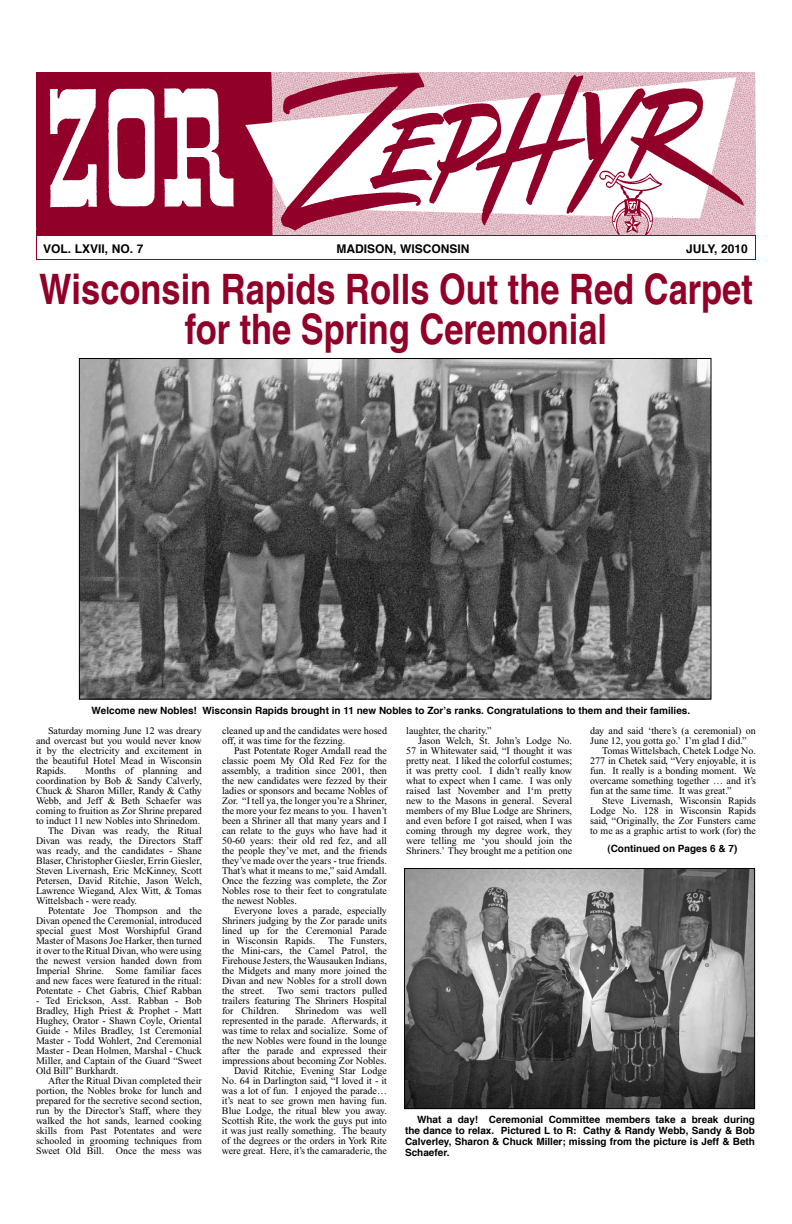
<style>
.page{position:relative;width:792px;height:1224px;background:#fff}
.page>*{position:absolute;margin:0;border:0;box-sizing:border-box;transform-origin:0 0}
.t1{font:700 condensed 42px/40px "Helvetica";color:#910028;text-align:center}
.t2{font:700 12px "Helvetica";color:#000}
.t3{font:10px/10px "Times New Roman";color:#000;text-align:justify}
.t4{font:700 10px/11px "Helvetica";color:#000;text-align:justify}
</style>
<div class="page">
<img style="left:36px;top:72px;width:720px;height:163px">
<div style="left:36px;top:235px;width:720px;height:25px;background:#fff;border:1px solid #910028"></div>
<img style="left:81px;top:360px;width:629px;height:338px">
<img style="left:406px;top:870px;width:347px;height:237px">
<div style="left:404px;top:868px;width:351px;height:241px;border:1px solid #000"></div>
<p class="t2" style="left:43px;top:239px;width:102px">VOL. LXVII, NO. 7</p>
<p class="t2" style="left:336px;top:239px;width:134px">MADISON, WISCONSIN</p>
<p class="t2" style="left:686px;top:239px;width:63px">JULY, 2010</p>
<h1 class="t1" style="left:39px;top:269px;width:715px">Wisconsin Rapids Rolls Out the Red Carpet for the Spring Ceremonial</h1>
<p class="t4" style="left:92px;top:705px;width:600px">Welcome new Nobles! Wisconsin Rapids brought in 11 new Nobles to Zor’s ranks. Congratulations to them and their families.</p>
<p class="t3" style="left:36px;top:726px;width:167px;text-indent:12px">Saturday morning June 12 was dreary and overcast but you would never know it by the electricity and excitement in the beautiful Hotel Mead in Wisconsin Rapids.</p>
<p class="t3" style="left:85px;top:766px;width:118px">Months of planning and</p>
<p class="t3" style="left:36px;top:776px;width:167px">coordination by Bob &amp; Sandy Calverly,</p>
<p class="t3" style="left:36px;top:786px;width:167px">Chuck &amp; Sharon Miller, Randy &amp; Cathy</p>
<p class="t3" style="left:36px;top:796px;width:167px">Webb, and Jeff &amp; Beth Schaefer was</p>
<p class="t3" style="left:36px;top:806px;width:167px">coming to fruition as Zor Shrine prepared</p>
<p class="t3" style="left:36px;top:816px;width:166px">to induct 11 new Nobles into Shrinedom.</p>
<p class="t3" style="left:48px;top:826px;width:155px">The Divan was ready, the Ritual</p>
<p class="t3" style="left:36px;top:836px;width:167px">Divan was ready, the Directors Staff</p>
<p class="t3" style="left:36px;top:846px;width:167px">was ready, and the candidates - Shane</p>
<p class="t3" style="left:36px;top:856px;width:167px">Blaser, Christopher Giesler, Errin Giesler,</p>
<p class="t3" style="left:36px;top:866px;width:167px">Steven Livernash, Eric McKinney, Scott</p>
<p class="t3" style="left:36px;top:876px;width:167px">Petersen, David Ritchie, Jason Welch,</p>
<p class="t3" style="left:36px;top:886px;width:167px">Lawrence Wiegand, Alex Witt, &amp; Tomas</p>
<p class="t3" style="left:36px;top:896px;width:103px">Wittelsbach - were ready.</p>
<p class="t3" style="left:48px;top:906px;width:155px">Potentate Joe Thompson and the</p>
<p class="t3" style="left:36px;top:916px;width:167px">Divan opened the Ceremonial, introduced</p>
<p class="t3" style="left:36px;top:926px;width:167px">special guest Most Worshipful Grand</p>
<p class="t3" style="left:36px;top:936px;width:167px">Master of Masons Joe Harker, then turned</p>
<p class="t3" style="left:36px;top:946px;width:167px">it over to the Ritual Divan, who were using</p>
<p class="t3" style="left:36px;top:956px;width:167px">the newest version handed down from</p>
<p class="t3" style="left:36px;top:966px;width:167px">Imperial Shrine. Some familiar faces</p>
<p class="t3" style="left:36px;top:976px;width:167px">and new faces were featured in the ritual:</p>
<p class="t3" style="left:36px;top:986px;width:167px">Potentate - Chet Gabris, Chief Rabban</p>
<p class="t3" style="left:36px;top:996px;width:167px">- Ted Erickson, Asst. Rabban - Bob Bradley, High Priest &amp; Prophet - Matt Hughey, Orator - Shawn Coyle, Oriental Guide - Miles Bradley, 1st Ceremonial Master - Todd Wohlert, 2nd Ceremonial Master - Dean Holmen, Marshal - Chuck Miller, and Captain of the Guard “Sweet Old Bill” Burkhardt.</p>
<p class="t3" style="left:36px;top:1076px;width:167px;text-indent:12px">After the Ritual Divan completed their portion, the Nobles broke for lunch and prepared for the secretive second section, run by the Director’s Staff, where they walked the hot sands, learned cooking skills from Past Potentates and were schooled in grooming techniques from Sweet Old Bill. Once the mess was</p>
<p class="t3" style="left:222px;top:726px;width:167px">cleaned up and the candidates were hosed off, it was time for the fezzing.</p>
<p class="t3" style="left:222px;top:746px;width:167px;text-indent:12px">Past Potentate Roger Amdall read the classic poem My Old Red Fez for the assembly, a tradition since 2001, then the new candidates were fezzed by their ladies or sponsors and became Nobles of Zor. “I tell ya, the longer you’re a Shriner, the more your fez means to you. I haven’t been a Shriner all that many years and I can relate to the guys who have had it 50-60 years: their old red fez, and all the people they’ve met, and the friends they’ve made over the years - true friends.<br>That’s what it means to me,” said Amdall.<br>Once the fezzing was complete, the Zor Nobles rose to their feet to congratulate the newest Nobles.</p>
<p class="t3" style="left:222px;top:906px;width:167px;text-indent:12px">Everyone loves a parade, especially Shriners judging by the Zor parade units lined up for the Ceremonial Parade in Wisconsin Rapids.</p>
<p class="t3" style="left:222px;top:936px;width:166px;text-indent:106px">The Funsters, the Mini-cars, the Camel Patrol, the Firehouse Jesters, the Wausauken Indians, the Midgets and many more joined the Divan and new Nobles for a stroll down the street. Two semi tractors pulled trailers featuring The Shriners Hospital for Children.</p>
<p class="t3" style="left:222px;top:1006px;width:167px;text-align:right">Shrinedom was well<br>represented in the parade. Afterwards, it was time to relax and socialize. Some of the new Nobles were found in the lounge after the parade and expressed their impressions about becoming Zor Nobles.<br>David Ritchie, Evening Star Lodge No. 64 in Darlington said, “I loved it - it was a lot of fun. I enjoyed the parade… it’s neat to see grown men having fun.<br>Blue Lodge, the ritual blew you away.<br>Scottish Rite, the work the guys put into it was just really something. The beauty of the degrees or the orders in York Rite were great. Here, it’s the camaraderie, the</p>
<p class="t3" style="left:406px;top:726px;width:87px">laughter, the charity.”</p>
<p class="t3" style="left:418px;top:736px;width:155px">Jason Welch, St. John’s Lodge No.</p>
<p class="t3" style="left:406px;top:746px;width:167px">57 in Whitewater said, “I thought it was</p>
<p class="t3" style="left:406px;top:756px;width:167px">pretty neat. I liked the colorful costumes;</p>
<p class="t3" style="left:406px;top:766px;width:167px">it was pretty cool. I didn’t really know</p>
<p class="t3" style="left:406px;top:776px;width:167px">what to expect when I came. I was only</p>
<p class="t3" style="left:406px;top:786px;width:167px">raised last November and I‘m pretty</p>
<p class="t3" style="left:406px;top:796px;width:167px">new to the Masons in general. Several</p>
<p class="t3" style="left:406px;top:806px;width:167px">members of my Blue Lodge are Shriners,</p>
<p class="t3" style="left:406px;top:816px;width:167px">and even before I got raised, when I was</p>
<p class="t3" style="left:406px;top:826px;width:167px">coming through my degree work, they</p>
<p class="t3" style="left:406px;top:836px;width:167px">were telling me ‘you should join the</p>
<p class="t3" style="left:406px;top:846px;width:167px">Shriners.’ They brought me a petition one</p>
<p class="t3" style="left:590px;top:726px;width:167px">day and said ‘there’s (a ceremonial) on</p>
<p class="t3" style="left:590px;top:736px;width:158px">June 12, you gotta go.’ I’m glad I did.”</p>
<p class="t3" style="left:602px;top:746px;width:155px">Tomas Wittelsbach, Chetek Lodge No.</p>
<p class="t3" style="left:590px;top:756px;width:167px">277 in Chetek said, “Very enjoyable, it is</p>
<p class="t3" style="left:590px;top:766px;width:167px">fun. It really is a bonding moment. We</p>
<p class="t3" style="left:590px;top:776px;width:167px">overcame something together … and it’s</p>
<p class="t3" style="left:590px;top:786px;width:143px">fun at the same time. It was great.”</p>
<p class="t3" style="left:602px;top:796px;width:155px">Steve Livernash, Wisconsin Rapids</p>
<p class="t3" style="left:590px;top:806px;width:167px">Lodge No. 128 in Wisconsin Rapids</p>
<p class="t3" style="left:590px;top:816px;width:167px">said, “Originally, the Zor Funsters came</p>
<p class="t3" style="left:590px;top:826px;width:167px">to me as a graphic artist to work (for) the</p>
<p class="t4" style="left:607px;top:843px;width:132px">(Continued on Pages 6 &amp; 7)</p>
<p class="t4" style="left:405px;top:1114px;width:351px;text-indent:12px">What a day! Ceremonial Committee members take a break during the dance to relax. Pictured L to R: Cathy &amp; Randy Webb, Sandy &amp; Bob Calverley, Sharon &amp; Chuck Miller; missing from the picture is Jeff &amp; Beth Schaefer.</p>
</div>
